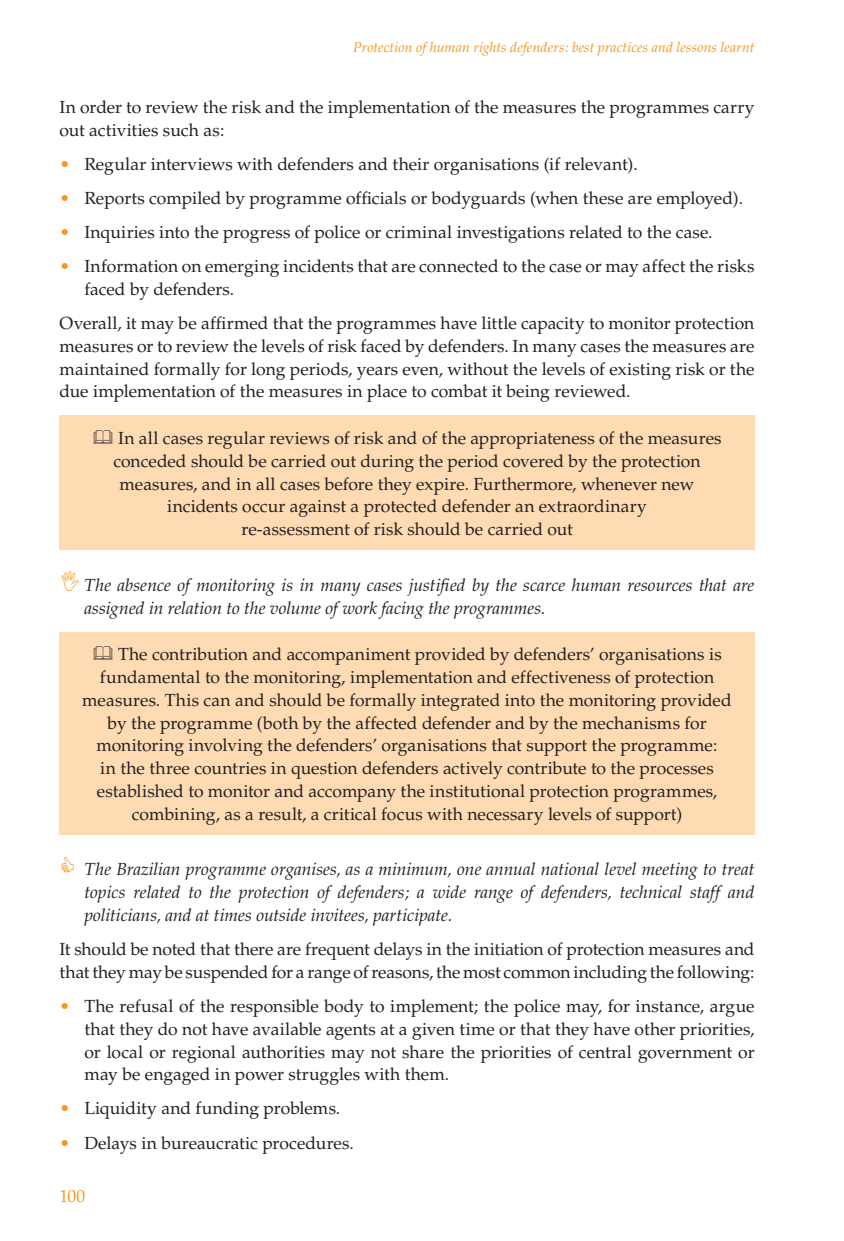
<style>
.page{position:relative;width:844px;height:1241px;background:#fff}
.page>*{position:absolute;margin:0;border:0;box-sizing:border-box;transform-origin:0 0}
._03_tint_box_bullet{font:17.5px "Palatino";color:#231f20}
._03_Body_text-indent{font:17.5px/22.8px "Palatino";color:#231f20}
._02_Body_text{font:17.5px/22.8px "Palatino";letter-spacing:-.005em;color:#231f20}
._03_Body_text-indent-2{font:italic 17.5px/22.8px "Palatino";color:#231f20}
._10_folio_left_orang{font:17.5px "Palatino";color:#f7971d}
._13_running_title_ri{font:italic 14px "Palatino";letter-spacing:.01em;color:#f7971d}
.s1{color:#f7971d}
</style>
<div class="page">
<div style="left:60px;top:415px;width:694px;height:135px;background:#fedbb3"></div>
<div style="left:60px;top:632px;width:694px;height:202px;background:#fedbb3"></div>
<p class="_13_running_title_ri" style="left:353px;top:39px;width:402px">Protection of human rights defenders: best practices and lessons learnt</p>
<p class="_02_Body_text" style="left:60px;top:96px;width:696px">In order to review the risk and the implementation of the measures the programmes carry out activities such as:</p>
<p class="_03_Body_text-indent" style="left:60px;top:153px;width:579px"><span class="s1">•</span> Regular interviews with defenders and their organisations (if relevant).</p>
<p class="_03_Body_text-indent" style="left:60px;top:187px;width:684px"><span class="s1">•</span> Reports compiled by programme officials or bodyguards (when these are employed).</p>
<p class="_03_Body_text-indent" style="left:60px;top:221px;width:654px"><span class="s1">•</span> Inquiries into the progress of police or criminal investigations related to the case.</p>
<p class="_03_Body_text-indent" style="left:84px;top:255px;width:671px;text-indent:-25px"><span class="s1">•</span> Information on emerging incidents that are connected to the case or may affect the risks faced by defenders.</p>
<p class="_02_Body_text" style="left:60px;top:312px;width:696px;text-align:justify">Overall, it may be affirmed that the programmes have little capacity to monitor protection measures or to review the levels of risk faced by defenders. In many cases the measures are maintained formally for long periods, years even, without the levels of existing risk or the due implementation of the measures in place to combat it being reviewed.</p>
<p class="_03_tint_box_bullet" style="left:118px;top:428px;width:604px">In all cases regular reviews of risk and of the appropriateness of the measures</p>
<p class="_03_tint_box_bullet" style="left:113px;top:450px;width:588px">conceded should be carried out during the period covered by the protection</p>
<p class="_03_tint_box_bullet" style="left:119px;top:473px;width:576px">measures, and in all cases before they expire. Furthermore, whenever new</p>
<p class="_03_tint_box_bullet" style="left:167px;top:496px;width:481px">incidents occur against a protected defender an extraordinary</p>
<p class="_03_tint_box_bullet" style="left:241px;top:519px;width:333px">re-assessment of risk should be carried out</p>
<p class="_03_Body_text-indent-2" style="left:84px;top:573px;width:671px">The absence of monitoring is in many cases justified by the scarce human resources that are assigned in relation to the volume of work facing the programmes.</p>
<p class="_03_tint_box_bullet" style="left:118px;top:644px;width:605px">The contribution and accompaniment provided by defenders’ organisations is</p>
<p class="_03_tint_box_bullet" style="left:100px;top:666px;width:616px">fundamental to the monitoring, implementation and effectiveness of protection</p>
<p class="_03_tint_box_bullet" style="left:82px;top:689px;width:651px">measures. This can and should be formally integrated into the monitoring provided</p>
<p class="_03_tint_box_bullet" style="left:108px;top:712px;width:600px">by the programme (both by the affected defender and by the mechanisms for</p>
<p class="_03_tint_box_bullet" style="left:96px;top:735px;width:622px">monitoring involving the defenders’ organisations that support the programme:</p>
<p class="_03_tint_box_bullet" style="left:100px;top:757px;width:615px">in the three countries in question defenders actively contribute to the processes</p>
<p class="_03_tint_box_bullet" style="left:97px;top:780px;width:621px">established to monitor and accompany the institutional protection programmes,</p>
<p class="_03_tint_box_bullet" style="left:132px;top:803px;width:551px">combining, as a result, a critical focus with necessary levels of support)</p>
<p class="_03_Body_text-indent-2" style="left:84px;top:858px;width:671px;text-align:justify">The Brazilian programme organises, as a minimum, one annual national level meeting to treat topics related to the protection of defenders; a wide range of defenders, technical staff and politicians, and at times outside invitees, participate.</p>
<p class="_02_Body_text" style="left:60px;top:937px;width:696px">It should be noted that there are frequent delays in the initiation of protection measures and that they may be suspended for a range of reasons, the most common including the following:</p>
<p class="_03_Body_text-indent" style="left:84px;top:994px;width:671px;text-align:justify;text-indent:-25px"><span class="s1">•</span> The refusal of the responsible body to implement; the police may, for instance, argue that they do not have available agents at a given time or that they have other priorities, or local or regional authorities may not share the priorities of central government or may be engaged in power struggles with them.</p>
<p class="_03_Body_text-indent" style="left:60px;top:1097px;width:282px"><span class="s1">•</span> Liquidity and funding problems.</p>
<p class="_03_Body_text-indent" style="left:60px;top:1131px;width:295px"><span class="s1">•</span> Delays in bureaucratic procedures.</p>
<p class="_10_folio_left_orang" style="left:60px;top:1185px;width:27px">100</p>
</div>
